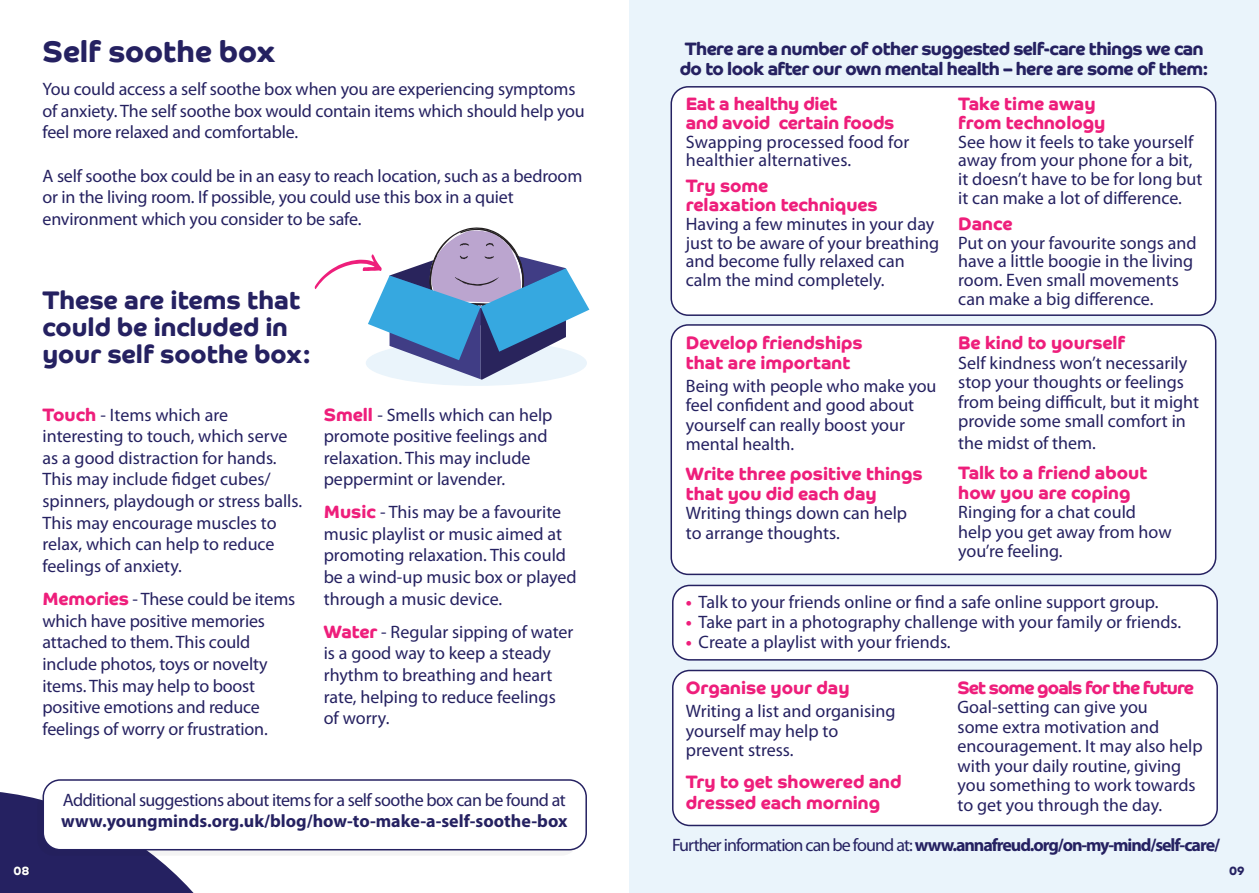
<style>
.page{position:relative;width:1259px;height:893px;background:#fff}
.page>*{position:absolute;margin:0;border:0;box-sizing:border-box;transform-origin:0 0}
.t1{font:700 30px "Co Headline";color:#252161}
.t2{font:700 25.5px/27px "Co Headline";color:#252161}
.t3{font:18px/21.6px "Myriad Pro";color:#252161}
.t4{font:700 18px/19.5px "Co Headline";letter-spacing:-.03em;color:#252161}
.t5{font:700 18px/19.5px "Co Headline";color:#ee1e7b}
.t6{font:700 18px "Myriad Pro";letter-spacing:-.06em;color:#252161}
.t7{font:18px "Myriad Pro";letter-spacing:-.03em;color:#252161}
.t8{font:700 18px "Myriad Pro";letter-spacing:-.005em;color:#252161}
.t9{font:700 12px "Co Headline";color:#fff}
.t10{font:700 12px "Co Headline";color:#252161}
.s1{font-family:"Co Headline";font-weight:700;color:#ee1e7b}
.s2{font-weight:700;color:#ee1e7b}
.s3{font-weight:400}
</style>
<div class="page">
<div style="left:629px;top:0;width:630px;height:893px;background:#eaf4fb"></div>
<div style="left:366px;top:340px;width:221px;height:46px;background:#eaf4fb;border-radius:50%"></div>
<svg style="left:0;top:790px;width:194px;height:103px;background:#39356f"></svg>
<svg style="left:37px;top:790px;width:541px;height:66px;fill:#f4f4f4"></svg>
<div style="left:43px;top:780px;width:543px;height:70px;background:#fff;border-radius:17px"></div>
<div style="left:43px;top:779px;width:544px;height:71px;border:2px solid #252161;border-radius:17px"></div>
<div style="left:671px;top:87px;width:544px;height:228px;background:#fff;border-radius:17px"></div>
<div style="left:670px;top:86px;width:546px;height:230px;border:2px solid #252161;border-radius:17px"></div>
<div style="left:671px;top:325px;width:544px;height:249px;background:#fff;border-radius:17px"></div>
<div style="left:670px;top:324px;width:546px;height:251px;border:2px solid #252161;border-radius:17px"></div>
<div style="left:673px;top:585px;width:544px;height:75px;background:#fff;border-radius:17px"></div>
<div style="left:672px;top:585px;width:546px;height:76px;border:2px solid #252161;border-radius:17px"></div>
<div style="left:673px;top:670px;width:544px;height:155px;background:#fff;border-radius:17px"></div>
<div style="left:672px;top:670px;width:546px;height:156px;border:2px solid #252161;border-radius:17px"></div>
<svg style="left:315px;top:227px;width:274px;height:153px"></svg>
<p class="t1" style="left:43px;top:34px;width:235px">Self soothe box</p>
<p class="t3" style="left:43px;top:78px;width:544px">You could access a self soothe box when you are experiencing symptoms of anxiety. The self soothe box would contain items which should help you feel more relaxed and comfortable.</p>
<p class="t3" style="left:43px;top:164px;width:541px">A self soothe box could be in an easy to reach location, such as a bedroom or in the living room. If possible, you could use this box in a quiet environment which you consider to be safe.</p>
<p class="t2" style="left:43px;top:287px;width:270px">These are items that could be included in your self soothe box:</p>
<p class="t3" style="left:43px;top:404px;width:261px"><span class="s1">Touch</span> - Items which are interesting to touch, which serve as a good distraction for hands.<br>This may include fidget cubes/ spinners, playdough or stress balls.<br>This may encourage muscles to relax, which can help to reduce feelings of anxiety.</p>
<p class="t3" style="left:43px;top:588px;width:254px"><span class="s1">Memories</span> - These could be items which have positive memories attached to them. This could include photos, toys or novelty items. This may help to boost positive emotions and reduce feelings of worry or frustration.</p>
<p class="t3" style="left:324px;top:404px;width:230px"><span class="s1">Smell</span> - Smells which can help promote positive feelings and relaxation. This may include peppermint or lavender.</p>
<p class="t3" style="left:324px;top:501px;width:254px"><span class="s1">Music</span> - This may be a favourite music playlist or music aimed at promoting relaxation. This could be a wind-up music box or played through a music device.</p>
<p class="t3" style="left:324px;top:621px;width:251px"><span class="s1">Water</span> - Regular sipping of water is a good way to keep a steady rhythm to breathing and heart rate, helping to reduce feelings of worry.</p>
<p class="t7" style="left:63px;top:788px;width:504px">Additional suggestions about items for a self soothe box can be found at</p>
<p class="t8" style="left:61px;top:809px;width:508px">www.youngminds.org.uk/blog/how-to-make-a-self-soothe-box</p>
<p class="t4" style="left:680px;top:39px;width:530px">There are a number of other suggested self-care things we can do to look after our own mental health – here are some of them:</p>
<p class="t3" style="left:686px;top:94px;width:225px;line-height:18.8px"><span class="s1">Eat a healthy diet<br>and avoid certain foods<br></span>Swapping processed food for healthier alternatives.</p>
<p class="t3" style="left:686px;top:177px;width:255px;line-height:18.8px"><span class="s1">Try some<br>relaxation techniques<br></span>Having a few minutes in your day just to be aware of your breathing and become fully relaxed can calm the mind completely.</p>
<p class="t3" style="left:958px;top:94px;width:246px;line-height:18.8px"><span class="s1">Take time away<br>from technology<br></span>See how it feels to take yourself away from your phone for a bit, it doesn’t have to be for long but it can make a lot of difference.</p>
<p class="t3" style="left:958px;top:214px;width:240px;line-height:18.8px"><span class="s1">Dance<br></span>Put on your favourite songs and have a little boogie in the living room. Even small movements can make a big difference.</p>
<p class="t5" style="left:686px;top:333px;width:178px">Develop friendships that are important</p>
<p class="t3" style="left:686px;top:376px;width:252px;line-height:19.5px">Being with people who make you feel confident and good about yourself can really boost your mental health.</p>
<p class="t3" style="left:686px;top:464px;width:238px;line-height:19.5px"><span class="s1">Write three positive things that you did each day<br></span>Writing things down can help to arrange thoughts.</p>
<p class="t3" style="left:958px;top:333px;width:242px;line-height:19.5px"><span class="s1">Be kind to yourself<br></span>Self kindness won’t necessarily stop your thoughts or feelings from being difficult, but it might provide some small comfort in</p>
<p class="t3" style="left:958px;top:432px;width:139px">the midst of them.</p>
<p class="t3" style="left:958px;top:463px;width:215px;line-height:19.5px"><span class="s1">Talk to a friend about how you are coping<br></span>Ringing for a chat could help you get away from how you’re feeling.</p>
<p class="t3" style="left:686px;top:591px;width:474px"><span class="s2">•</span> Talk to your friends online or find a safe online support group.</p>
<p class="t3" style="left:686px;top:611px;width:497px"><span class="s2">•</span> Take part in a photography challenge with your family or friends.</p>
<p class="t3" style="left:686px;top:630px;width:266px"><span class="s2">•</span> Create a playlist with your friends.</p>
<p class="t5" style="left:686px;top:678px;width:165px">Organise your day</p>
<p class="t3" style="left:686px;top:701px;width:211px;line-height:19.5px">Writing a list and organising yourself may help to prevent stress.</p>
<p class="t5" style="left:686px;top:770px;width:217px;line-height:21.6px">Try to get showered and dressed each morning</p>
<p class="t3" style="left:957px;top:678px;width:247px;line-height:19.5px"><span class="s1">Set some goals for the future<br></span>Goal-setting can give you<br>some extra motivation and encouragement. It may also help with your daily routine, giving you something to work towards to get you through the day.</p>
<p class="t6" style="left:672px;top:833px;width:549px"><span class="s3">Further information can be found at:</span> www.annafreud.org/on-my-mind/self-care/</p>
<p class="t9" style="left:13px;top:863px;width:18px">08</p>
<p class="t10" style="left:1229px;top:863px;width:17px">09</p>
</div>
